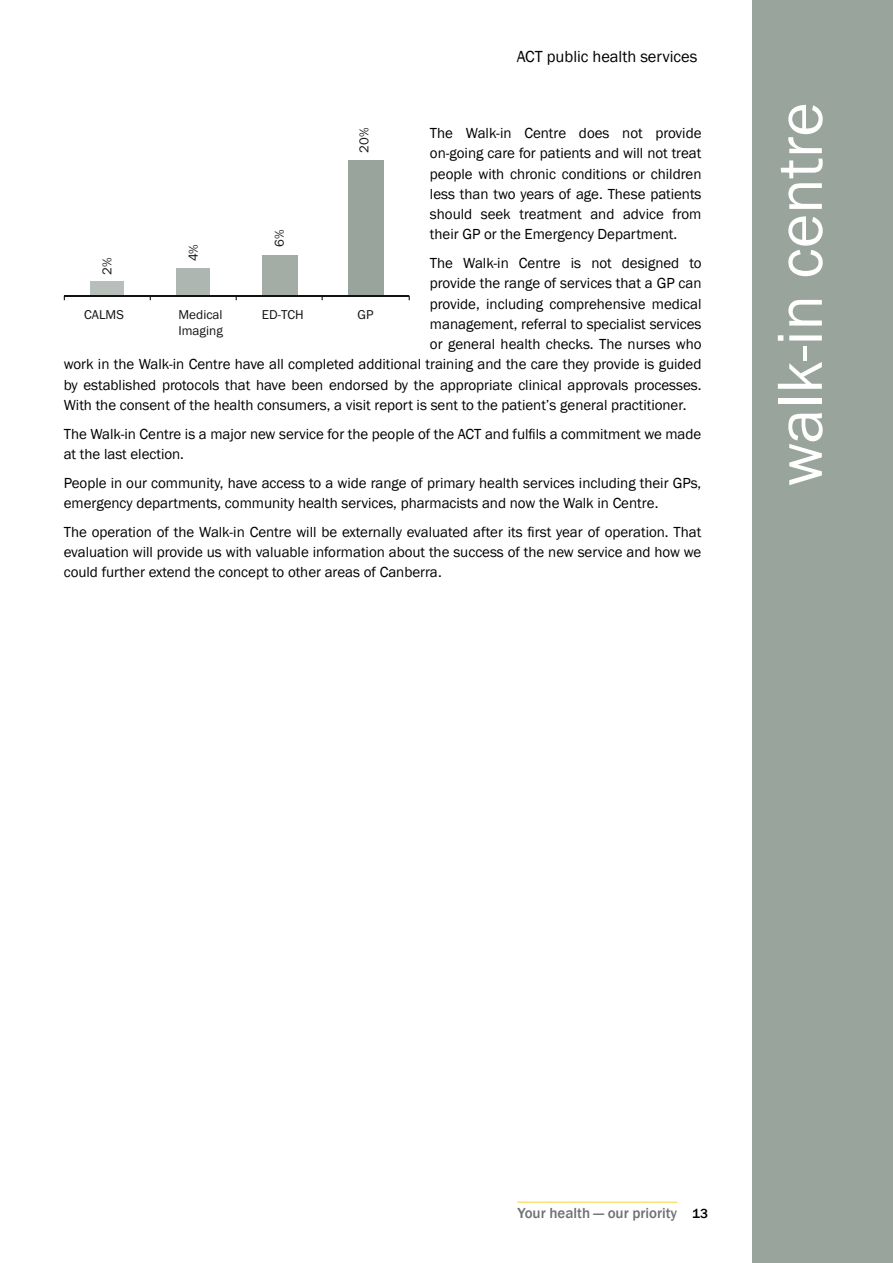
<style>
.page{position:relative;width:893px;height:1263px;background:#fff}
.page>*{position:absolute;margin:0;border:0;box-sizing:border-box;transform-origin:0 0}
.t1{font:66px "Franklin Gothic";letter-spacing:-.005em;color:#fff}
.t2{font:16.5px "Franklin Gothic";letter-spacing:-.005em;color:#000}
.t3{font:15px/20.2px "Franklin Gothic";letter-spacing:-.005em;color:#000;text-align:justify}
.t4{font:500 15px "Franklin Gothic";color:#707172}
.t5{font:13.35px "Franklin Gothic";color:#111211}
.s1{font-size:13.5px;color:#000}
</style>
<div class="page">
<hr style="left:517px;top:1201px;width:160px;height:2px;background:#fed74d">
<div style="left:90px;top:281px;width:34px;height:15px;background:#b8bfba"></div>
<div style="left:176px;top:268px;width:34px;height:28px;background:#adb6b0"></div>
<div style="left:262px;top:255px;width:35px;height:41px;background:#a3ada6"></div>
<div style="left:348px;top:160px;width:35px;height:136px;background:#99a49c"></div>
<hr style="left:64px;top:295px;width:345px;height:1px;background:#111211">
<div style="left:753px;top:0;width:140px;height:1263px;background:#99a49c"></div>
<p class="t2" style="left:517px;top:46px;width:182px">ACT public health services</p>
<p class="t3" style="left:430px;top:123px;width:273px">The Walk-in Centre does not provide on-going care for patients and will not treat people with chronic conditions or children less than two years of age. These patients should seek treatment and advice from their GP or the Emergency Department.</p>
<p class="t3" style="left:430px;top:253px;width:273px">The Walk-in Centre is not designed to</p>
<p class="t3" style="left:430px;top:274px;width:273px">provide the range of services that a GP can</p>
<p class="t3" style="left:430px;top:294px;width:273px">provide, including comprehensive medical</p>
<p class="t3" style="left:430px;top:314px;width:273px">management, referral to specialist services</p>
<p class="t3" style="left:430px;top:334px;width:273px">or general health checks. The nurses who</p>
<p class="t3" style="left:64px;top:355px;width:639px">work in the Walk-in Centre have all completed additional training and the care they provide is guided</p>
<p class="t3" style="left:64px;top:375px;width:637px">by established protocols that have been endorsed by the appropriate clinical approvals processes.</p>
<p class="t3" style="left:64px;top:395px;width:622px">With the consent of the health consumers, a visit report is sent to the patient’s general practitioner.</p>
<p class="t3" style="left:64px;top:424px;width:639px">The Walk-in Centre is a major new service for the people of the ACT and fulfils a commitment we made at the last election.</p>
<p class="t3" style="left:64px;top:473px;width:639px">People in our community, have access to a wide range of primary health services including their GPs, emergency departments, community health services, pharmacists and now the Walk in Centre.</p>
<p class="t3" style="left:64px;top:522px;width:639px">The operation of the Walk-in Centre will be externally evaluated after its first year of operation. That evaluation will provide us with valuable information about the success of the new service and how we could further extend the concept to other areas of Canberra.</p>
<p class="t5" style="left:356px;top:153px;width:27px;rotate:-90deg">20%</p>
<p class="t5" style="left:271px;top:247px;width:19px;rotate:-90deg">6%</p>
<p class="t5" style="left:185px;top:261px;width:19px;rotate:-90deg">4%</p>
<p class="t5" style="left:99px;top:275px;width:19px;rotate:-90deg">2%</p>
<p class="t5" style="left:84px;top:306px;width:41px">CALMS</p>
<p class="t5" style="left:178px;top:306px;width:46px">Medical</p>
<p class="t5" style="left:262px;top:306px;width:43px">ED-TCH</p>
<p class="t5" style="left:358px;top:306px;width:18px">GP</p>
<p class="t5" style="left:178px;top:322px;width:46px">Imaging</p>
<h1 class="t1" style="left:759px;top:486px;width:386px;rotate:-90deg">walk-in centre</h1>
<p class="t4" style="left:517px;top:1203px;width:192px">Your health — our priority <span class="s1">13</span></p>
</div>
